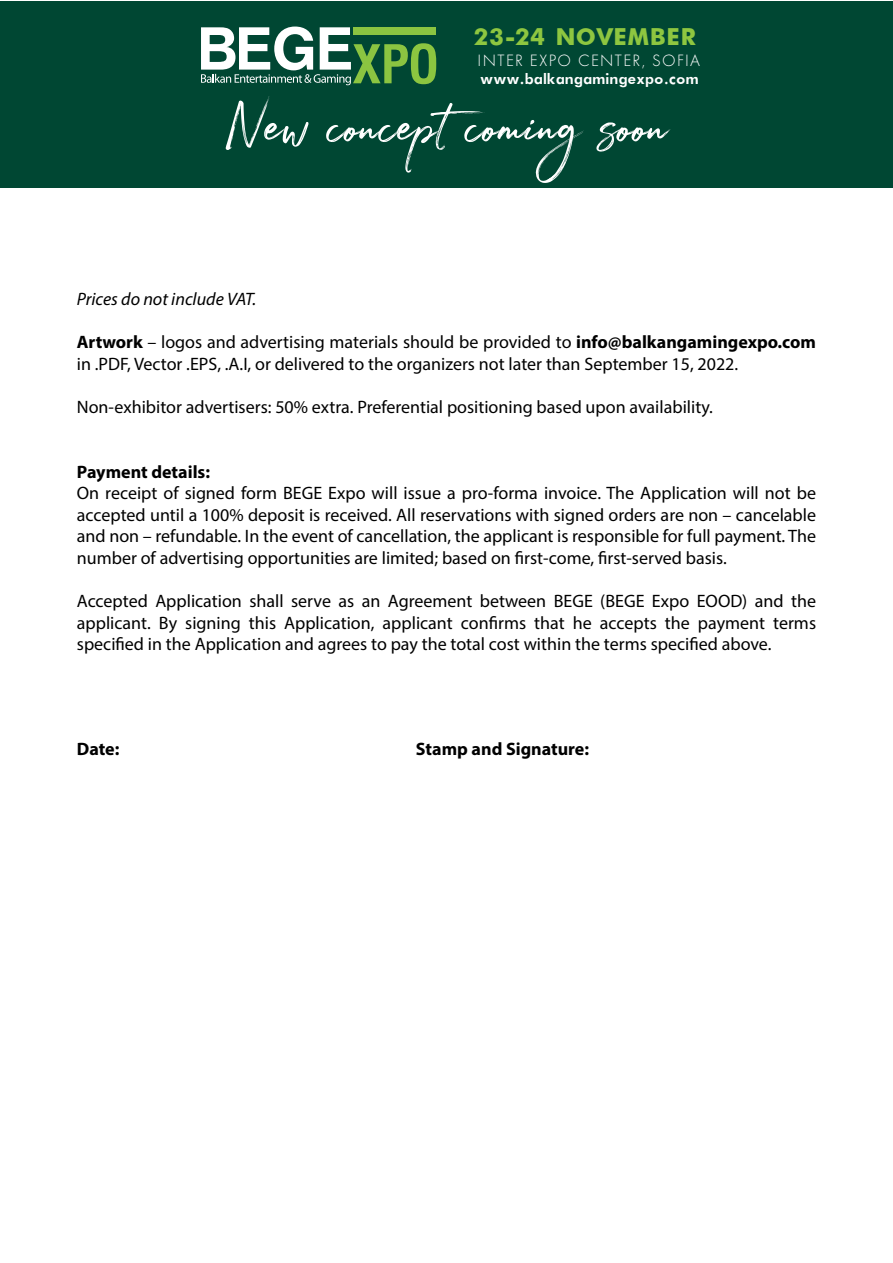
<style>
.page{position:relative;width:893px;height:1263px;background:#fff}
.page>*{position:absolute;margin:0;border:0;box-sizing:border-box;transform-origin:0 0}
.t1{font:59.25px "Julietta Messie Regular";color:#fff}
.t2{font:700 26.4px "Futura";letter-spacing:.015em;color:#8ec640}
.t3{font:18px/21.6px "Myriad Pro";color:#000;text-align:justify}
.t4{font:700 18px "Myriad Pro";color:#000}
.t5{font:italic 18px "Myriad Pro";color:#000}
.t6{font:300 17.1px "Futura";letter-spacing:.08em;color:#fff}
.t7{font:700 16.35px "Futura Book";color:#fff}
.s1{font-weight:700}
</style>
<div class="page">
<div style="left:0;top:1px;width:893px;height:186px;background:#004733"></div>
<svg style="left:201px;top:27px;width:235px;height:58px"></svg>
<div style="left:353px;top:27px;width:83px;height:8px;background:#8bc441"></div>
<h2 class="t2" style="left:473px;top:24px;width:225px">23-24 NOVEMBER</h2>
<p class="t6" style="left:478px;top:51px;width:224px">INTER EXPO CENTER, SOFIA</p>
<p class="t7" style="left:480px;top:69px;width:220px">www.balkangamingexpo.com</p>
<h1 class="t1" style="left:226px;top:86px;width:442px">New conceptcoming soon</h1>
<p class="t5" style="left:77px;top:288px;width:181px">Prices do not include VAT.</p>
<p class="t3" style="left:77px;top:331px;width:741px"><span class="s1">Artwork</span> – logos and advertising materials should be provided to <span class="s1">info@balkangamingexpo.com </span>in .PDF, Vector .EPS, .A.I, or delivered to the organizers not later than September 15, 2022.</p>
<p class="t3" style="left:77px;top:396px;width:638px">Non-exhibitor advertisers: 50% extra. Preferential positioning based upon availability.</p>
<p class="t4" style="left:77px;top:460px;width:135px">Payment details:</p>
<p class="t3" style="left:77px;top:482px;width:741px">On receipt of signed form BEGE Expo will issue a pro-forma invoice. The Application will not be accepted until a 100% deposit is received. All reservations with signed orders are non – cancelable and non – refundable. In the event of cancellation, the applicant is responsible for full payment. The number of advertising opportunities are limited; based on first-come, first-served basis.</p>
<p class="t3" style="left:77px;top:590px;width:741px">Accepted Application shall serve as an Agreement between BEGE (BEGE Expo EOOD) and the applicant. By signing this Application, applicant confirms that he accepts the payment terms specified in the Application and agrees to pay the total cost within the terms specified above.</p>
<p class="t4" style="left:77px;top:737px;width:44px">Date:</p>
<p class="t4" style="left:416px;top:737px;width:175px">Stamp and Signature:</p>
</div>
